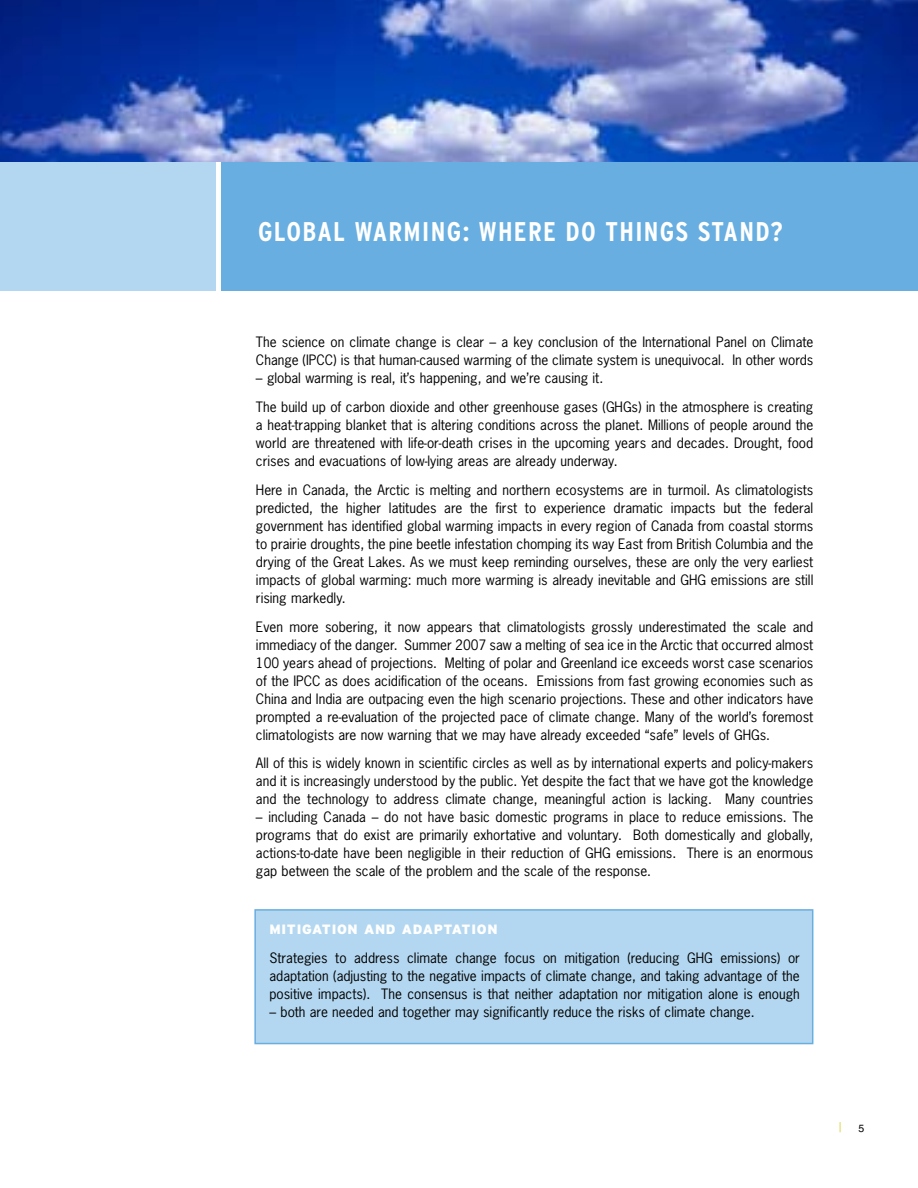
<style>
.page{position:relative;width:918px;height:1188px;background:#fff}
.page>*{position:absolute;margin:0;border:0;box-sizing:border-box;transform-origin:0 0}
.t1{font:700 condensed 27px "Interstate";letter-spacing:.05em;color:#fff}
.t2{font:13.5px/18px "News Gothic";color:#000;text-align:justify}
.t3{font:900 13.5px "Interstate";letter-spacing:.05em;color:#fff}
.t4{font:13.5px "Helvetica";color:#dbdb55}
</style>
<div class="page">
<div style="left:255px;top:910px;width:558px;height:134px;background:#b3d7f0"></div>
<div style="left:254px;top:909px;width:559px;height:135px;border:2px solid #68aee0"></div>
<div style="left:221px;top:162px;width:697px;height:129px;background:#68aee0"></div>
<div style="left:0;top:162px;width:216px;height:129px;background:#b3d7f0"></div>
<img style="left:0;top:0;width:918px;height:162px">
<h1 class="t1" style="left:258px;top:216px;width:31px">GLOBAL</h1>
<h1 class="t1" style="left:355px;top:216px;width:295px">WARMING: WHERE DO THINGS</h1>
<h1 class="t1" style="left:698px;top:216px;width:86px">STAN D?</h1>
<p class="t2" style="left:256px;top:333px;width:559px">The science on climate change is clear – a key conclusion of the International Panel on Climate<br>Change (IPCC) is that human-caused warming of the climate system is unequivocal. In other words</p>
<p class="t2" style="left:256px;top:363px;width:559px;line-height:28.8px">– global warming is real, it’s happening, and we’re causing it.<br>The build up of carbon dioxide and other greenhouse gases (GHGs) in the atmosphere is creating</p>
<p class="t2" style="left:256px;top:415px;width:559px">a heat-trapping blanket that is altering conditions across the planet. Millions of people around the world are threatened with life-or-death crises in the upcoming years and decades. Drought, food crises and evacuations of low-lying areas are already underway.</p>
<p class="t2" style="left:256px;top:480px;width:559px">Here in Canada, the Arctic is melting and northern ecosystems are in turmoil. As climatologists predicted, the higher latitudes are the first to experience dramatic impacts but the federal government has identified global warming impacts in every region of Canada from coastal storms to prairie droughts, the pine beetle infestation chomping its way East from British Columbia and the drying of the Great Lakes. As we must keep reminding ourselves, these are only the very earliest impacts of global warming: much more warming is already inevitable and GHG emissions are still rising markedly.</p>
<p class="t2" style="left:256px;top:617px;width:559px">Even more sobering, it now appears that climatologists grossly underestimated the scale and immediacy of the danger. Summer 2007 saw a melting of sea ice in the Arctic that occurred almost 100 years ahead of projections. Melting of polar and Greenland ice exceeds worst case scenarios of the IPCC as does acidification of the oceans. Emissions from fast growing economies such as China and India are outpacing even the high scenario projections. These and other indicators have prompted a re-evaluation of the projected pace of climate change. Many of the world’s foremost climatologists are now warning that we may have already exceeded “safe” levels of GHGs.</p>
<p class="t2" style="left:256px;top:754px;width:559px">All of this is widely known in scientific circles as well as by international experts and policy-makers and it is increasingly understood by the public. Yet despite the fact that we have got the knowledge and the technology to address climate change, meaningful action is lacking. Many countries</p>
<p class="t2" style="left:256px;top:808px;width:559px">– including Canada – do not have basic domestic programs in place to reduce emissions. The programs that do exist are primarily exhortative and voluntary. Both domestically and globally, actions-to-date have been negligible in their reduction of GHG emissions. There is an enormous gap between the scale of the problem and the scale of the response.</p>
<p class="t3" style="left:269px;top:921px;width:230px">MITIGATION AND ADAPTATION</p>
<p class="t2" style="left:269px;top:948px;width:532px">Strategies to address climate change focus on mitigation (reducing GHG emissions) or adaptation (adjusting to the negative impacts of climate change, and taking advantage of the positive impacts). The consensus is that neither adaptation nor mitigation alone is enough</p>
<p class="t2" style="left:269px;top:1002px;width:487px">– both are needed and together may significantly reduce the risks of climate change.</p>
<p class="t4" style="left:839px;top:1120px;width:5px">|</p>
</div>
